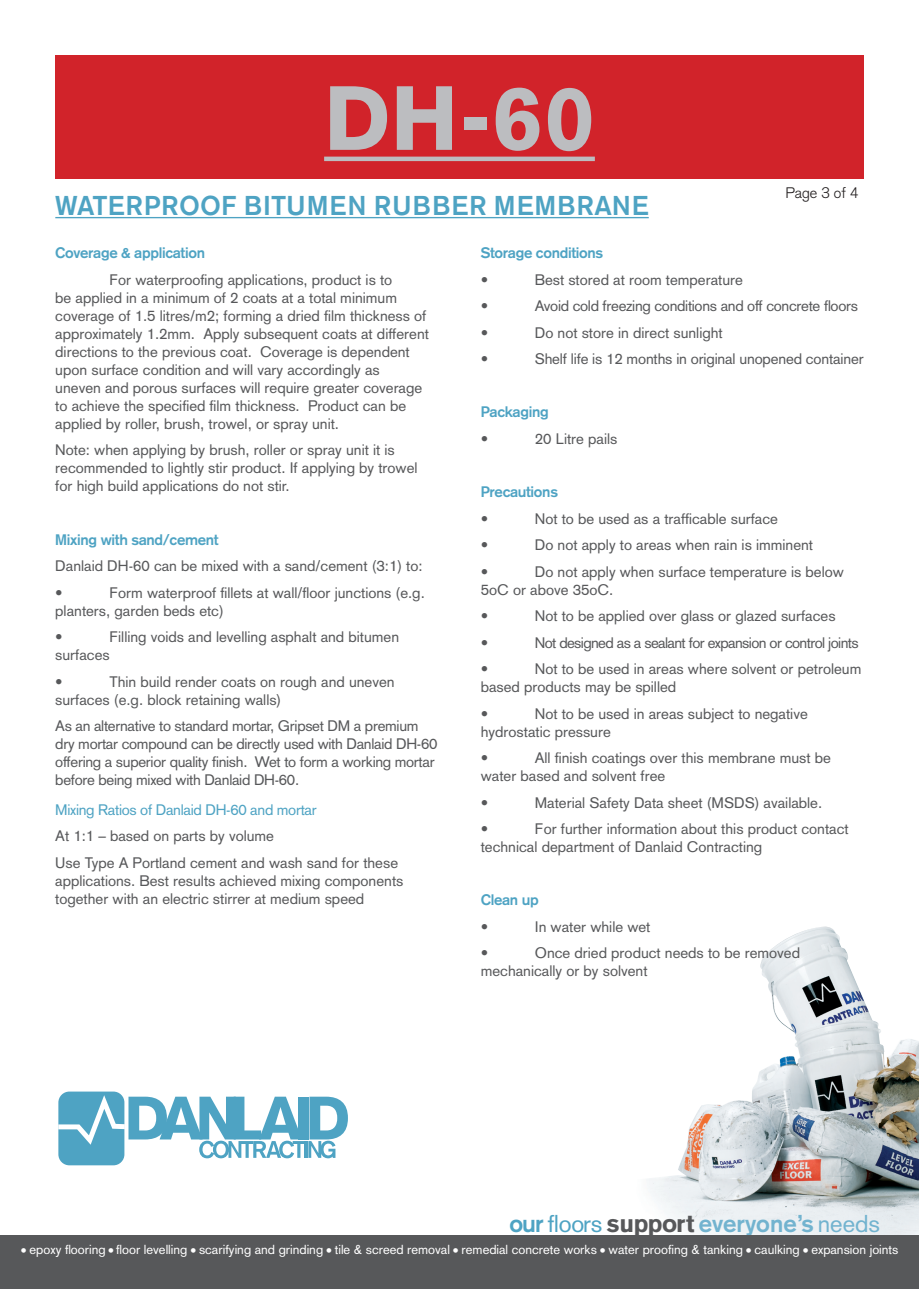
<style>
.page{position:relative;width:919px;height:1289px;background:#fff}
.page>*{position:absolute;margin:0;border:0;box-sizing:border-box;transform-origin:0 0}
.major_heading{font:700 90px "Akzidenz Grotesk BQ";color:#bcbdc0}
.major_heading-2{font:500 27px "Akzidenz Grotesk BQ";letter-spacing:.03em;color:#4ea3c3}
.t1{font:700 24px "Akzidenz Grotesk";color:#72b3cf}
.sub_head{font:15px/18px "Akzidenz Grotesk";color:#57585a}
.sub_head-2{font:15px/18px "Akzidenz Grotesk";letter-spacing:-.02em;color:#57585a}
.sub_head-3{font:700 15px "Akzidenz Grotesk";letter-spacing:-.02em;color:#4ea3c3}
.sub_head-4{font:15px "Akzidenz Grotesk";letter-spacing:-.04em;color:#57585a}
.Sub-Sub_heading{font:15px "Akzidenz Grotesk";letter-spacing:-.02em;color:#4ea3c3}
.t2{font:300 15px "Akzidenz Grotesk";color:#231f20}
.t3{font:12.9px "Akzidenz Grotesk";color:#fff}
.s1{color:#4ea3c3}
.s2{font-weight:400;color:#4ea3c3}
.s3{font-weight:900;color:#57585a}
.s4{font-weight:400}
</style>
<div class="page">
<img style="left:647px;top:926px;width:271px;height:309px">
<div style="left:58px;top:1091px;width:66px;height:74px;background:#4ea3c3;border-radius:11px"></div>
<svg style="left:58px;top:1095px;width:290px;height:63px"></svg>
<div style="left:0;top:1235px;width:918px;height:53px;background:#57585a"></div>
<div style="left:55px;top:55px;width:808px;height:124px;background:#d1232a"></div>
<hr style="left:324px;top:157px;width:270px;height:4px;background:#bcbdc0">
<hr style="left:55px;top:217px;width:593px;height:1px;background:#4ea3c3">
<p class="major_heading" style="left:324px;top:66px;width:272px">DH-60</p>
<p class="t2" style="left:785px;top:184px;width:75px">Page of 4</p>
<p class="major_heading-2" style="left:55px;top:189px;width:595px">WATERPROOF BITUMEN RUBBER MEMBRANE</p>
<p class="sub_head-3" style="left:55px;top:244px;width:151px">Coverage &amp; application</p>
<p class="sub_head" style="left:55px;top:270px;width:375px;text-indent:54px">For waterproofing applications, product is to<br>be applied in a minimum of 2 coats at a total minimum coverage of 1.5 litres/m2; forming a dried film thickness of approximately 1.2mm. Apply subsequent coats at different directions to the previous coat. Coverage is dependent upon surface condition and will vary accordingly as uneven and porous surfaces will require greater coverage to achieve the specified film thickness. Product can be applied by roller, brush, trowel, or spray unit.</p>
<p class="sub_head" style="left:55px;top:441px;width:364px">Note: when applying by brush, roller or spray unit it is recommended to lightly stir product. If applying by trowel for high build applications do not stir.</p>
<p class="sub_head-3" style="left:55px;top:530px;width:165px">Mixing with sand/cement</p>
<p class="sub_head" style="left:55px;top:556px;width:369px">Danlaid DH-60 can be mixed with a sand/cement (3:1) to:</p>
<p class="sub_head" style="left:55px;top:583px;width:9px">•</p>
<p class="sub_head-3" style="left:480px;top:244px;width:124px">Storage conditions</p>
<p class="sub_head" style="left:480px;top:270px;width:9px">•</p>
<p class="sub_head" style="left:534px;top:270px;width:210px">Best stored at room temperature</p>
<p class="sub_head" style="left:480px;top:297px;width:9px">•</p>
<p class="sub_head-2" style="left:534px;top:297px;width:325px">Avoid cold freezing conditions and off concrete floors</p>
<p class="sub_head" style="left:480px;top:323px;width:9px">•</p>
<p class="sub_head" style="left:534px;top:323px;width:189px">Do not store in direct sunlight</p>
<p class="sub_head" style="left:480px;top:350px;width:9px">•</p>
<p class="sub_head" style="left:534px;top:350px;width:330px">Shelf life is 12 months in original unopened container</p>
<p class="sub_head-3" style="left:480px;top:403px;width:69px">Packaging</p>
<p class="sub_head" style="left:480px;top:430px;width:9px">•</p>
<p class="sub_head" style="left:534px;top:430px;width:84px">20 Litre pails</p>
<p class="sub_head-3" style="left:480px;top:483px;width:79px">Precautions</p>
<p class="sub_head" style="left:480px;top:509px;width:9px">•</p>
<p class="sub_head" style="left:534px;top:509px;width:245px">Not to be used as a trafficable surface</p>
<p class="sub_head" style="left:480px;top:536px;width:9px">•</p>
<p class="sub_head" style="left:534px;top:536px;width:280px">Do not apply to areas when rain is imminent</p>
<p class="sub_head" style="left:480px;top:562px;width:9px">•</p>
<p class="sub_head" style="left:480px;top:562px;width:364px;text-indent:54px">Do not apply when surface temperature is below<br>5oC or above 35oC.</p>
<p class="sub_head" style="left:480px;top:607px;width:9px">•</p>
<p class="sub_head" style="left:534px;top:607px;width:302px">Not to be applied over glass or glazed surfaces</p>
<p class="sub_head" style="left:480px;top:633px;width:9px">•</p>
<p class="sub_head-4" style="left:534px;top:633px;width:325px">Not designed as a sealant for expansion or control joints</p>
<p class="sub_head" style="left:480px;top:660px;width:9px">•</p>
<p class="sub_head" style="left:55px;top:583px;width:371px;text-indent:54px">Form waterproof fillets at wall/floor junctions (e.g. planters, garden beds etc)</p>
<p class="sub_head" style="left:55px;top:628px;width:9px">•</p>
<p class="sub_head" style="left:55px;top:628px;width:345px;text-indent:54px">Filling voids and levelling asphalt and bitumen surfaces</p>
<p class="sub_head" style="left:55px;top:672px;width:9px">•</p>
<p class="sub_head" style="left:480px;top:660px;width:382px;text-indent:54px">Not to be used in areas where solvent or petroleum based products may be spilled</p>
<p class="sub_head" style="left:480px;top:704px;width:9px">•</p>
<p class="sub_head" style="left:55px;top:672px;width:341px;text-indent:54px">Thin build render coats on rough and uneven surfaces (e.g. block retaining walls)</p>
<p class="sub_head-2" style="left:55px;top:717px;width:383px">As an alternative to standard mortar, Gripset DM a premium dry mortar compound can be directly used with Danlaid DH-60 offering a superior quality finish. Wet to form a working mortar before being mixed with Danlaid DH-60.</p>
<p class="Sub-Sub_heading" style="left:55px;top:800px;width:263px">Mixing Ratios of Danlaid DH-60 and mortar</p>
<p class="sub_head" style="left:55px;top:827px;width:220px">At 1:1 – based on parts by volume</p>
<p class="sub_head" style="left:55px;top:853px;width:349px">Use Type A Portland cement and wash sand for these applications. Best results achieved mixing components together with an electric stirrer at medium speed</p>
<p class="sub_head" style="left:480px;top:704px;width:328px;text-indent:54px">Not to be used in areas subject to negative hydrostatic pressure</p>
<p class="sub_head" style="left:480px;top:749px;width:9px">•</p>
<p class="sub_head" style="left:480px;top:749px;width:351px;text-indent:54px">All finish coatings over this membrane must be water based and solvent free</p>
<p class="sub_head" style="left:480px;top:793px;width:9px">•</p>
<p class="sub_head" style="left:534px;top:793px;width:289px">Material Safety Data sheet (MSDS) available.</p>
<p class="sub_head" style="left:480px;top:820px;width:9px">•</p>
<p class="sub_head" style="left:480px;top:820px;width:369px;text-indent:54px">For further information about this product contact technical department of Danlaid Contracting</p>
<p class="sub_head-3" style="left:480px;top:891px;width:59px">Clean up</p>
<p class="sub_head" style="left:480px;top:917px;width:9px">•</p>
<p class="sub_head" style="left:534px;top:917px;width:117px">In water while wet</p>
<p class="sub_head" style="left:480px;top:944px;width:9px">•</p>
<p class="sub_head" style="left:480px;top:944px;width:321px;text-indent:54px">Once dried product needs to be removed mechanically or by solvent</p>
<p class="t1" style="left:509px;top:1209px;width:372px"><span class="s1">our</span> <span class="s2">floors</span> <span class="s3">support</span> everyone’s <span class="s4">needs</span></p>
<p class="t3" style="left:21px;top:1242px;width:879px">• epoxy flooring • floor levelling • scarifying and grinding • tile &amp; screed removal • remedial concrete works • water proofing &amp; tanking • caulking • expansion joints</p>
</div>
